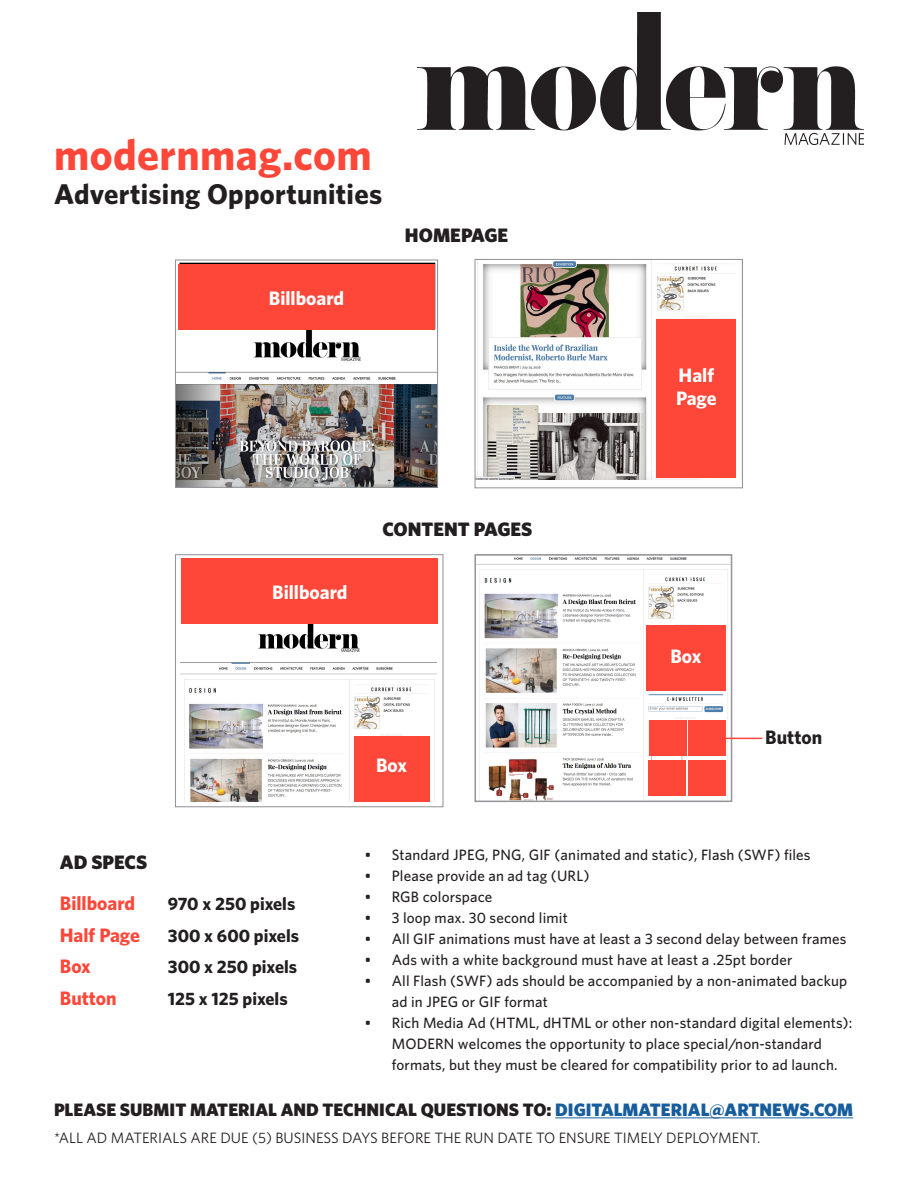
<style>
.page{position:relative;width:918px;height:1188px;background:#fff}
.page>*{position:absolute;margin:0;border:0;box-sizing:border-box;transform-origin:0 0}
.t1{font:700 43.5px "Whitney";letter-spacing:.01em;color:#fe4739}
.t2{font:700 28.5px "Whitney";letter-spacing:.01em;color:#231f20}
.t3{font:700 19.5px "Whitney";color:#fff}
.t4{font:900 19.5px "Whitney";color:#231f20}
.t5{font:700 19.5px "Whitney";color:#fe4739}
.t6{font:700 19.5px "Whitney";color:#231f20}
.t7{font:900 18px "Whitney";color:#231f20}
.t8{font:700 18px "Whitney";color:#231f20}
.t9{font:500 15px/21px "Whitney";letter-spacing:.01em;color:#231f20}
.t10{font:15px "Whitney";color:#231f20}
.s1{color:#175d9e}
</style>
<div class="page">
<img style="left:417px;top:13px;width:447px;height:131px">
<hr style="left:555px;top:1117px;width:298px;height:1px;background:#175d9e">
<img style="left:177px;top:262px;width:259px;height:224px">
<div style="left:175px;top:259px;width:263px;height:229px;border:1px solid #939598"></div>
<img style="left:476px;top:261px;width:260px;height:219px">
<div style="left:474px;top:259px;width:269px;height:229px;border:1px solid #939598"></div>
<div style="left:178px;top:264px;width:257px;height:66px;background:#fe4739"></div>
<div style="left:657px;top:319px;width:79px;height:159px;background:#fe4739"></div>
<img style="left:180px;top:558px;width:257px;height:243px">
<div style="left:175px;top:554px;width:269px;height:253px;border:1px solid #939598"></div>
<div style="left:182px;top:558px;width:256px;height:66px;background:#fe4739"></div>
<img style="left:477px;top:557px;width:252px;height:242px">
<div style="left:474px;top:554px;width:258px;height:248px;border:2px solid #939598"></div>
<div style="left:646px;top:625px;width:80px;height:66px;background:#fe4739"></div>
<div style="left:354px;top:736px;width:75px;height:66px;background:#fe4739"></div>
<div style="left:649px;top:721px;width:37px;height:35px;background:#fe4739"></div>
<div style="left:648px;top:761px;width:38px;height:35px;background:#fe4739"></div>
<div style="left:688px;top:721px;width:38px;height:35px;background:#fe4739"></div>
<div style="left:688px;top:761px;width:38px;height:35px;background:#fe4739"></div>
<hr style="left:726px;top:738px;width:36px;height:1px;background:#fe4739">
<p class="t1" style="left:54px;top:125px;width:319px">modernmag.com</p>
<p class="t2" style="left:54px;top:175px;width:330px">Advertising Opportunities</p>
<p class="t3" style="left:269px;top:285px;width:77px">Billboard</p>
<p class="t4" style="left:405px;top:222px;width:105px">HOMEPAGE</p>
<p class="t3" style="left:272px;top:579px;width:77px">Billboard</p>
<p class="t4" style="left:383px;top:516px;width:151px">CONTENT PAGES</p>
<p class="t3" style="left:376px;top:752px;width:33px">Box</p>
<p class="t3" style="left:679px;top:362px;width:37px">Half</p>
<p class="t3" style="left:676px;top:385px;width:42px">Page</p>
<p class="t3" style="left:670px;top:643px;width:33px">Box</p>
<p class="t6" style="left:765px;top:724px;width:58px">Button</p>
<p class="t4" style="left:60px;top:849px;width:89px">AD SPECS</p>
<p class="t5" style="left:60px;top:890px;width:77px">Billboard</p>
<p class="t8" style="left:168px;top:892px;width:129px">970 x 250 pixels</p>
<p class="t5" style="left:60px;top:922px;width:82px">Half Page</p>
<p class="t8" style="left:168px;top:923px;width:133px">300 x 600 pixels</p>
<p class="t5" style="left:60px;top:953px;width:33px">Box</p>
<p class="t8" style="left:168px;top:955px;width:131px">300 x 250 pixels</p>
<p class="t5" style="left:60px;top:985px;width:58px">Button</p>
<p class="t8" style="left:168px;top:986px;width:121px">125 x 125 pixels</p>
<p class="t9" style="left:365px;top:844px;width:447px">• Standard JPEG, PNG, GIF (animated and static), Flash (SWF) files</p>
<p class="t9" style="left:365px;top:865px;width:226px">• Please provide an ad tag (URL)</p>
<p class="t9" style="left:365px;top:886px;width:129px">• RGB colorspace</p>
<p class="t9" style="left:365px;top:907px;width:204px">• 3 loop max. 30 second limit</p>
<p class="t9" style="left:365px;top:928px;width:483px">• All GIF animations must have at least a 3 second delay between frames</p>
<p class="t9" style="left:365px;top:949px;width:429px">• Ads with a white background must have at least a .25pt border</p>
<p class="t9" style="left:392px;top:970px;width:457px;text-indent:-27px">• All Flash (SWF) ads should be accompanied by a non-animated backup ad in JPEG or GIF format</p>
<p class="t9" style="left:392px;top:1012px;width:462px;text-indent:-27px">• Rich Media Ad (HTML, dHTML or other non-standard digital elements):<br>MODERN welcomes the opportunity to place special/non-standard formats, but they must be cleared for compatibility prior to ad launch.</p>
<p class="t7" style="left:54px;top:1098px;width:801px">PLEASE SUBMIT MATERIAL AND TECHNICAL QUESTIONS TO: <span class="s1">DIGITALMATERIAL@ARTNEWS.COM</span></p>
<p class="t10" style="left:54px;top:1128px;width:708px">*ALL AD MATERIALS ARE DUE (5) BUSINESS DAYS BEFORE THE RUN DATE TO ENSURE TIMELY DEPLOYMENT.</p>
</div>
